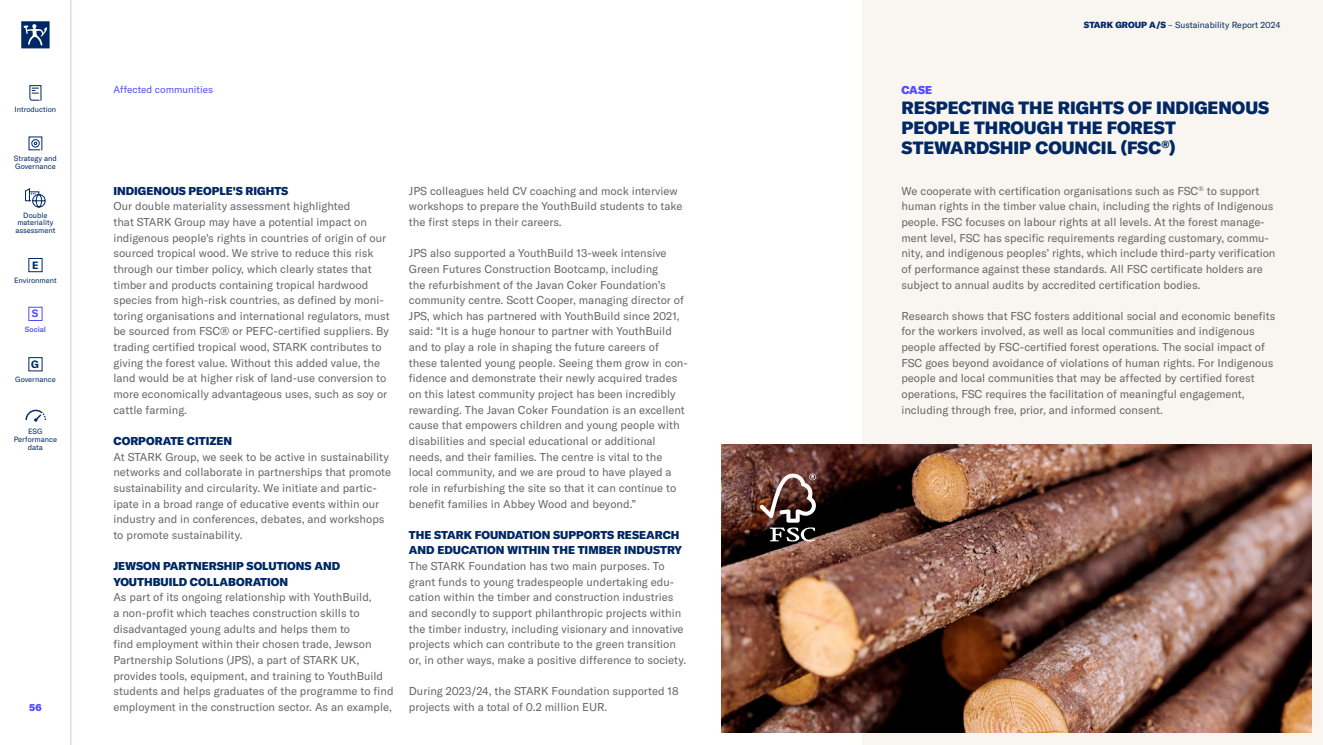
<style>
.page{position:relative;width:1323px;height:745px;background:#fff}
.page>*{position:absolute;margin:0;border:0;box-sizing:border-box;transform-origin:0 0}
.t1{font:900 17.5px/20px "GT America";color:#002864}
.t2{font:11.25px/15.6px "GT America";color:#666}
.t3{font:900 11.25px/15.6px "GT America";color:#002864}
.t4{font:900 11.25px "GT America";color:#504bff}
.t5{font:700 10.5px "GT America";color:#002864}
.t6{font:700 10.5px "GT America";color:#504bff}
.t7{font:10px "GT America";color:#504bff}
.t8{font:900 10px "GT America";color:#504bff}
.t9{font:8.75px "GT America";color:#002864}
.t10{font:7.5px/7.8px "GT America";color:#002864;text-align:center}
.t11{font:500 7.5px "GT America";color:#504bff}
.s1{font-weight:900}
</style>
<div class="page">
<div style="left:862px;top:0;width:461px;height:744px;background:#f9f6f2"></div>
<img style="left:721px;top:444px;width:590px;height:288px">
<svg style="left:760px;top:473px;width:56px;height:68px"></svg>
<hr style="left:71px;top:0;width:1px;height:744px;background:#002864">
<svg style="left:21px;top:21px;width:29px;height:27px"></svg>
<svg style="left:28px;top:136px;width:15px;height:15px"></svg>
<svg style="left:29px;top:85px;width:13px;height:16px"></svg>
<div style="left:28px;top:306px;width:15px;height:15px;border:1px solid #504bff"></div>
<div style="left:28px;top:258px;width:15px;height:14px;border:1px solid #002864"></div>
<svg style="left:25px;top:188px;width:21px;height:20px"></svg>
<svg style="left:25px;top:409px;width:22px;height:13px"></svg>
<p class="t10" style="left:15px;top:105px;width:43px">Introduction</p>
<p class="t10" style="left:14px;top:155px;width:45px;text-align:left">Strategy and<br>Governance</p>
<p class="t10" style="left:15px;top:211px;width:42px">Double materiality assessment</p>
<p class="t5" style="left:32px;top:258px;width:8px">E</p>
<p class="t10" style="left:14px;top:276px;width:44px">Environment</p>
<p class="t6" style="left:32px;top:307px;width:8px">S</p>
<p class="t11" style="left:25px;top:324px;width:23px">Social</p>
<p class="t5" style="left:31px;top:357px;width:9px">G</p>
<p class="t10" style="left:15px;top:375px;width:42px">Governance</p>
<p class="t10" style="left:14px;top:427px;width:45px">ESG<br>Performance data</p>
<p class="t8" style="left:29px;top:700px;width:14px">56</p>
<p class="t7" style="left:113px;top:83px;width:101px">Affected communities</p>
<p class="t3" style="left:113px;top:182px;width:176px">INDIGENOUS PEOPLE'S RIGHTS</p>
<p class="t2" style="left:113px;top:198px;width:278px">Our double materiality assessment highlighted<br>that STARK Group may have a potential impact on indigenous people's rights in countries of origin of our sourced tropical wood. We strive to reduce this risk through our timber policy, which clearly states that timber and products containing tropical hardwood species from high-risk countries, as defined by moni&shy;toring organisations and international regulators, must be sourced from FSC® or PEFC-certified suppliers. By trading certified tropical wood, STARK contributes to giving the forest value. Without this added value, the land would be at higher risk of land-use conversion to more economically advantageous uses, such as soy or cattle farming.</p>
<p class="t3" style="left:113px;top:432px;width:120px">CORPORATE CITIZEN</p>
<p class="t2" style="left:113px;top:448px;width:279px">At STARK Group, we seek to be active in sustainability networks and collaborate in partnerships that promote sustainability and circularity. We initiate and partic&shy;ipate in a broad range of educative events within our industry and in conferences, debates, and workshops to promote sustainability.</p>
<p class="t3" style="left:113px;top:557px;width:228px">JEWSON PARTNERSHIP SOLUTIONS AND<br>YOUTHBUILD COLLABORATION</p>
<p class="t2" style="left:113px;top:589px;width:282px">As part of its ongoing relationship with YouthBuild,<br>a non-profit which teaches construction skills to disadvantaged young adults and helps them to<br>find employment within their chosen trade, Jewson Partnership Solutions (JPS), a part of STARK UK, provides tools, equipment, and training to YouthBuild students and helps graduates of the programme to find employment in the construction sector. As an example,</p>
<p class="t2" style="left:409px;top:183px;width:275px">JPS colleagues held CV coaching and mock interview workshops to prepare the YouthBuild students to take the first steps in their careers.</p>
<p class="t2" style="left:409px;top:245px;width:280px">JPS also supported a YouthBuild 13-week intensive Green Futures Construction Bootcamp, including<br>the refurbishment of the Javan Coker Foundation’s community centre. Scott Cooper, managing director of JPS, which has partnered with YouthBuild since 2021, said: “It is a huge honour to partner with YouthBuild and to play a role in shaping the future careers of these talented young people. Seeing them grow in con&shy;fidence and demonstrate their newly acquired trades on this latest community project has been incredibly rewarding. The Javan Coker Foundation is an excellent cause that empowers children and young people with disabilities and special educational or additional needs, and their families. The centre is vital to the local community, and we are proud to have played a role in refurbishing the site so that it can continue to benefit families in Abbey Wood and beyond.”</p>
<p class="t3" style="left:409px;top:526px;width:275px">THE STARK FOUNDATION SUPPORTS RESEARCH<br>AND EDUCATION WITHIN THE TIMBER INDUSTRY</p>
<p class="t2" style="left:409px;top:558px;width:279px">The STARK Foundation has two main purposes. To grant funds to young tradespeople undertaking edu&shy;cation within the timber and construction industries and secondly to support philanthropic projects within the timber industry, including visionary and innovative projects which can contribute to the green transition or, in other ways, make a positive difference to society.</p>
<p class="t2" style="left:409px;top:683px;width:271px">During 2023/24, the STARK Foundation supported 18 projects with a total of 0.2 million EUR.</p>
<p class="t9" style="left:1084px;top:20px;width:198px"><span class="s1">STARK GROUP A/S</span> – Sustainability Report 2024</p>
<p class="t4" style="left:901px;top:83px;width:32px">CASE</p>
<h1 class="t1" style="left:901px;top:97px;width:369px">RESPECTING THE RIGHTS OF INDIGENOUS<br>PEOPLE THROUGH THE FOREST<br>STEWARDSHIP COUNCIL (FSC<sup>®</sup>)</h1>
<p class="t2" style="left:901px;top:183px;width:375px">We cooperate with certification organisations such as FSC<sup>®</sup> to support human rights in the timber value chain, including the rights of Indigenous people. FSC focuses on labour rights at all levels. At the forest manage&shy;ment level, FSC has specific requirements regarding customary, commu&shy;nity, and indigenous peoples’ rights, which include third-party verification of performance against these standards. All FSC certificate holders are subject to annual audits by accredited certification bodies.</p>
<p class="t2" style="left:901px;top:308px;width:375px">Research shows that FSC fosters additional social and economic benefits for the workers involved, as well as local communities and indigenous people affected by FSC-certified forest operations. The social impact of FSC goes beyond avoidance of violations of human rights. For Indigenous people and local communities that may be affected by certified forest operations, FSC requires the facilitation of meaningful engagement, including through free, prior, and informed consent.</p>
</div>
